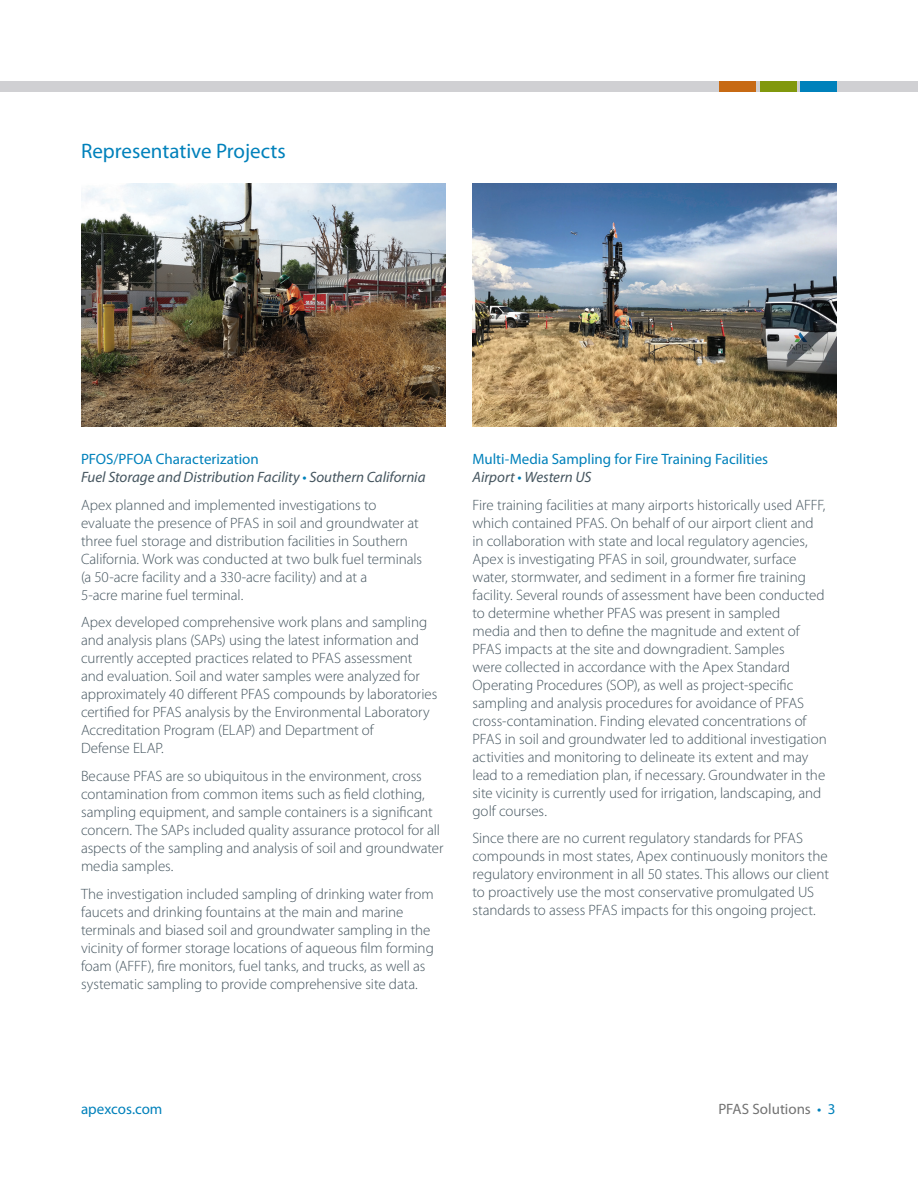
<style>
.page{position:relative;width:918px;height:1188px;background:#fff}
.page>*{position:absolute;margin:0;border:0;box-sizing:border-box;transform-origin:0 0}
.Head_2{font:21px "Myriad Pro";color:#0081bb}
.Body_Text{font:300 15px/18px "Myriad Pro";letter-spacing:-.005em;color:#45555f}
.Head_3{font:15px "Myriad Pro";letter-spacing:-.005em;color:#0081bb}
.Head_4{font:italic 15px "Myriad Pro";letter-spacing:-.005em;color:#45555f}
.t1{font:15px "Myriad Pro";color:#737373}
.s1{font-style:normal;color:#0081bb}
.s2{color:#0081bb}
</style>
<div class="page">
<div style="left:0;top:81px;width:918px;height:11px;background:#d0d0d3"></div>
<div style="left:801px;top:81px;width:36px;height:11px;background:#0081bb"></div>
<div style="left:760px;top:81px;width:36px;height:11px;background:#81980d"></div>
<div style="left:719px;top:81px;width:36px;height:11px;background:#c76a14"></div>
<img style="left:81px;top:184px;width:365px;height:243px">
<img style="left:472px;top:184px;width:365px;height:243px">
<p class="Head_2" style="left:81px;top:138px;width:206px">Representative Projects</p>
<p class="Head_3" style="left:81px;top:450px;width:179px">PFOS/PFOA Characterization</p>
<p class="Head_4" style="left:81px;top:468px;width:346px">Fuel Storage and Distribution Facility <span class="s1">•</span> Southern California</p>
<p class="Body_Text" style="left:81px;top:496px;width:343px">Apex planned and implemented investigations to evaluate the presence of PFAS in soil and groundwater at three fuel storage and distribution facilities in Southern California. Work was conducted at two bulk fuel terminals (a 50‑acre facility and a 330‑acre facility) and at a<br>5‑acre marine fuel terminal.</p>
<p class="Body_Text" style="left:81px;top:613px;width:358px">Apex developed comprehensive work plans and sampling and analysis plans (SAPs) using the latest information and currently accepted practices related to PFAS assessment and evaluation. Soil and water samples were analyzed for approximately 40 different PFAS compounds by laboratories certified for PFAS analysis by the Environmental Laboratory Accreditation Program (ELAP) and Department of<br>Defense ELAP.</p>
<p class="Body_Text" style="left:81px;top:767px;width:364px">Because PFAS are so ubiquitous in the environment, cross contamination from common items such as field clothing, sampling equipment, and sample containers is a significant concern. The SAPs included quality assurance protocol for all aspects of the sampling and analysis of soil and groundwater media samples.</p>
<p class="Body_Text" style="left:81px;top:885px;width:354px">The investigation included sampling of drinking water from faucets and drinking fountains at the main and marine terminals and biased soil and groundwater sampling in the vicinity of former storage locations of aqueous film forming foam (AFFF), fire monitors, fuel tanks, and trucks, as well as systematic sampling to provide comprehensive site data.</p>
<p class="Head_3" style="left:472px;top:450px;width:297px">Multi-Media Sampling for Fire Training Facilities</p>
<p class="Head_4" style="left:472px;top:468px;width:121px">Airport <span class="s1">•</span> Western US</p>
<p class="Body_Text" style="left:472px;top:496px;width:356px">Fire training facilities at many airports historically used AFFF, which contained PFAS. On behalf of our airport client and in collaboration with state and local regulatory agencies, Apex is investigating PFAS in soil, groundwater, surface water, stormwater, and sediment in a former fire training facility. Several rounds of assessment have been conducted to determine whether PFAS was present in sampled<br>media and then to define the magnitude and extent of PFAS impacts at the site and downgradient. Samples<br>were collected in accordance with the Apex Standard Operating Procedures (SOP), as well as project-specific sampling and analysis procedures for avoidance of PFAS cross‑contamination. Finding elevated concentrations of PFAS in soil and groundwater led to additional investigation activities and monitoring to delineate its extent and may lead to a remediation plan, if necessary. Groundwater in the site vicinity is currently used for irrigation, landscaping, and golf courses.</p>
<p class="Body_Text" style="left:472px;top:829px;width:358px">Since there are no current regulatory standards for PFAS compounds in most states, Apex continuously monitors the regulatory environment in all 50 states. This allows our client to proactively use the most conservative promulgated US standards to assess PFAS impacts for this ongoing project.</p>
<p class="Head_3" style="left:81px;top:1099px;width:83px">apexcos.com</p>
<p class="t1" style="left:718px;top:1099px;width:119px">PFAS Solutions <span class="s2">• 3</span></p>
</div>
